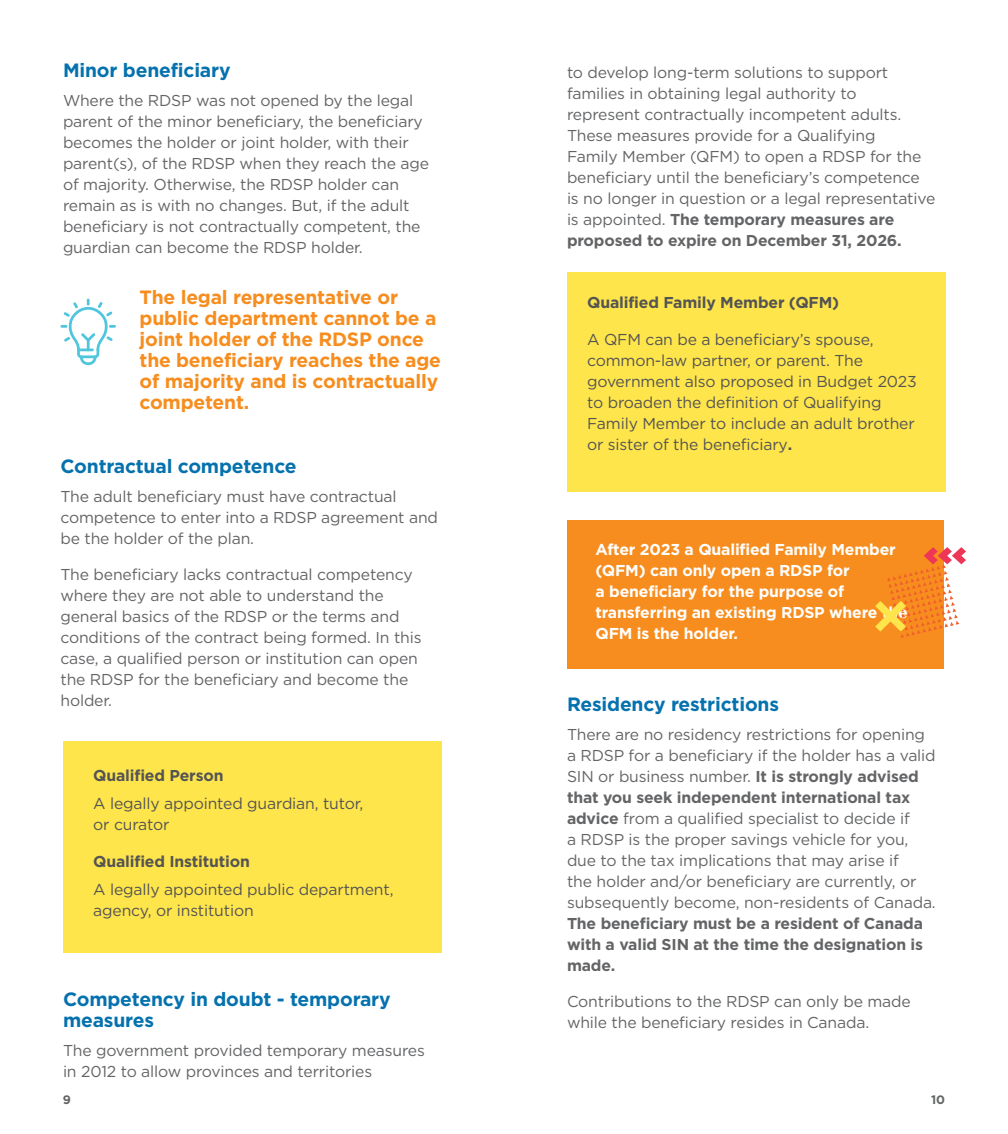
<style>
.page{position:relative;width:1008px;height:1134px;background:#fff}
.page>*{position:absolute;margin:0;border:0;box-sizing:border-box;transform-origin:0 0}
.t1{font:700 19.25px/21px "Gotham";letter-spacing:-.01em;color:#f78d1e}
.t2{font:700 19.25px/21px "Gotham";letter-spacing:-.01em;color:#0572ae}
.t3{font:15.75px/21px "Gotham";letter-spacing:-.01em;color:#636466}
.t4{font:15.75px/21px "Gotham";letter-spacing:-.01em;color:#545454}
.t5{font:700 15.75px/21px "Gotham";letter-spacing:-.01em;color:#fff}
.t6{font:700 15.75px/21px "Gotham";letter-spacing:-.01em;color:#636466;text-align:justify}
.t7{font:700 15.75px "Gotham";letter-spacing:-.01em;color:#545454}
.t8{font:700 12.25px "Gotham";color:#636466}
.s1{font-weight:700}
</style>
<div class="page">
<svg style="left:60px;top:299px;width:56px;height:66px"></svg>
<div style="left:567px;top:521px;width:376px;height:148px;background:#f78d1e"></div>
<svg style="left:875px;top:547px;width:91px;height:91px"></svg>
<div style="left:63px;top:741px;width:379px;height:212px;background:#fee54b"></div>
<div style="left:567px;top:272px;width:379px;height:219px;background:#fee54b"></div>
<p class="t2" style="left:63px;top:60px;width:169px">Minor beneficiary</p>
<p class="t3" style="left:63px;top:90px;width:368px">Where the RDSP was not opened by the legal parent of the minor beneficiary, the beneficiary becomes the holder or joint holder, with their parent(s), of the RDSP when they reach the age of majority. Otherwise, the RDSP holder can remain as is with no changes. But, if the adult beneficiary is not contractually competent, the guardian can become the RDSP holder.</p>
<p class="t1" style="left:140px;top:287px;width:303px">The legal representative or public department cannot be a joint holder of the RDSP once the beneficiary reaches the age of majority and is contractually competent.</p>
<p class="t2" style="left:60px;top:455px;width:238px">Contractual competence</p>
<p class="t3" style="left:60px;top:485px;width:379px">The adult beneficiary must have contractual competence to enter into a RDSP agreement and be the holder of the plan.</p>
<p class="t3" style="left:60px;top:564px;width:363px">The beneficiary lacks contractual competency where they are not able to understand the general basics of the RDSP or the terms and conditions of the contract being formed. In this case, a qualified person or institution can open the RDSP for the beneficiary and become the holder.</p>
<p class="t7" style="left:93px;top:765px;width:132px">Qualified Person</p>
<p class="t4" style="left:93px;top:793px;width:272px">A legally appointed guardian, tutor, or curator</p>
<p class="t7" style="left:93px;top:851px;width:158px">Qualified Institution</p>
<p class="t4" style="left:93px;top:879px;width:302px">A legally appointed public department, agency, or institution</p>
<p class="t2" style="left:63px;top:988px;width:329px">Competency in doubt - temporary measures</p>
<p class="t3" style="left:63px;top:1039px;width:363px">The government provided temporary measures in 2012 to allow provinces and territories</p>
<p class="t3" style="left:567px;top:62px;width:370px">to develop long-term solutions to support families in obtaining legal authority to<br>represent contractually incompetent adults.<br>These measures provide for a Qualifying<br>Family Member (QFM) to open a RDSP for the beneficiary until the beneficiary’s competence is no longer in question or a legal representative is appointed. <span class="s1">The temporary measures are proposed to expire on December 31, 2026.</span></p>
<p class="t7" style="left:587px;top:292px;width:254px">Qualified Family Member (QFM)</p>
<p class="t4" style="left:587px;top:329px;width:331px">A QFM can be a beneficiary’s spouse, common-law partner, or parent. The government also proposed in Budget 2023 to broaden the definition of Qualifying Family Member to include an adult brother or sister of the beneficiary<span class="s1">.</span></p>
<p class="t5" style="left:595px;top:539px;width:314px">After 2023 a Qualified Family Member (QFM) can only open a RDSP for<br>a beneficiary for the purpose of transferring an existing RDSP where the<br>QFM is the holder.</p>
<p class="t2" style="left:567px;top:693px;width:214px">Residency restrictions</p>
<p class="t3" style="left:567px;top:723px;width:370px">There are no residency restrictions for opening a RDSP for a beneficiary if the holder has a valid SIN or business number. <span class="s1">It is strongly advised that you seek independent international tax advice</span> from a qualified specialist to decide if<br>a RDSP is the proper savings vehicle for you, due to the tax implications that may arise if<br>the holder and/or beneficiary are currently, or subsequently become, non-residents of Canada.</p>
<p class="t6" style="left:567px;top:912px;width:358px">The beneficiary must be a resident of Canada with a valid SIN at the time the designation is made.</p>
<p class="t3" style="left:567px;top:991px;width:345px">Contributions to the RDSP can only be made while the beneficiary resides in Canada.</p>
<p class="t8" style="left:63px;top:1091px;width:10px">9</p>
<p class="t8" style="left:931px;top:1091px;width:15px">10</p>
</div>
